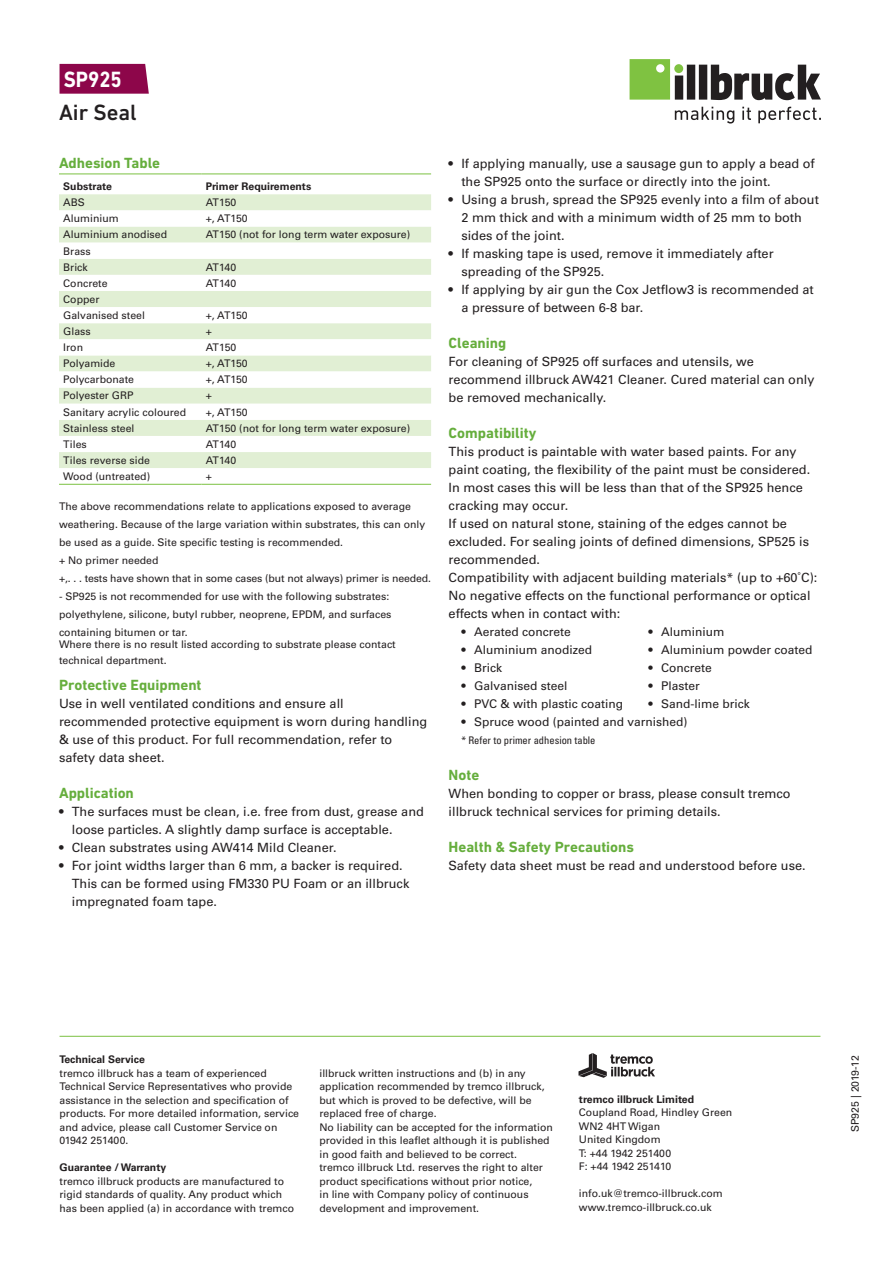
<style>
.page{position:relative;width:893px;height:1263px;background:#fff}
.page>*{position:absolute;margin:0;border:0;box-sizing:border-box;transform-origin:0 0}
.t1{font:500 22.5px "DIN Next W1 G";color:#231f20}
.t2{font:700 22.5px "DIN Next W1 G";color:#fff;scale:.9 1}
.t3{font:700 15px "DIN Next W1 G";color:#66ae3d}
.t4{font:12.75px/18px "Univers LTCYR 55 Roman";color:#231f20}
.t5{font:12px "Univers LTCYR 55 Roman";color:#231f20}
.t6{font:10.5px/13.5px "Univers LTCYR 55 Roman";color:#231f20}
.t7{font:700 10.5px "Univers LTCYR 65";color:#231f20}
.t8{font:condensed 10.5px "Univers LTCYR 57";color:#231f20}
</style>
<div class="page">
<hr style="left:60px;top:1036px;width:760px;height:1px;background:#7bc142">
<svg style="left:630px;top:59px;width:191px;height:41px"></svg>
<svg style="left:675px;top:107px;width:59px;height:17px"></svg>
<svg style="left:742px;top:107px;width:9px;height:13px"></svg>
<svg style="left:758px;top:107px;width:63px;height:16px"></svg>
<svg style="left:578px;top:1053px;width:77px;height:25px"></svg>
<div style="left:60px;top:64px;width:89px;height:30px;background:#8d064a"></div>
<div style="left:59px;top:194px;width:372px;height:16px;background:#e1efd4"></div>
<svg style="left:59px;top:227px;width:372px;height:257px"></svg>
<hr style="left:59px;top:174px;width:143px;height:1px;background:#7bc142">
<hr style="left:202px;top:174px;width:229px;height:1px;background:#7bc142">
<hr style="left:59px;top:484px;width:143px;height:1px;background:#7bc142">
<hr style="left:202px;top:484px;width:229px;height:1px;background:#7bc142">
<h1 class="t2" style="left:64px;top:66px;width:66px">SP925</h1>
<h1 class="t1" style="left:59px;top:99px;width:79px">Air Seal</h1>
<h2 class="t3" style="left:59px;top:154px;width:103px">Adhesion Table</h2>
<p class="t7" style="left:63px;top:179px;width:50px">Substrate</p>
<p class="t7" style="left:206px;top:179px;width:107px">Primer Requirements</p>
<p class="t6" style="left:63px;top:195px;width:23px">ABS</p>
<p class="t6" style="left:206px;top:195px;width:32px">AT150</p>
<p class="t6" style="left:63px;top:211px;width:57px">Aluminium</p>
<p class="t6" style="left:206px;top:211px;width:44px">+, AT150</p>
<p class="t6" style="left:63px;top:227px;width:105px">Aluminium anodised</p>
<p class="t6" style="left:206px;top:227px;width:206px">AT150 (not for long term water exposure)</p>
<p class="t6" style="left:63px;top:242px;width:29px;line-height:16px">Brass<br>Brick</p>
<p class="t6" style="left:206px;top:260px;width:32px">AT140</p>
<p class="t6" style="left:63px;top:276px;width:46px">Concrete</p>
<p class="t6" style="left:206px;top:276px;width:32px">AT140</p>
<p class="t6" style="left:63px;top:291px;width:83px;line-height:16px">Copper<br>Galvanised steel</p>
<p class="t6" style="left:206px;top:308px;width:44px">+, AT150</p>
<p class="t6" style="left:63px;top:324px;width:29px">Glass</p>
<p class="t6" style="left:206px;top:324px;width:8px">+</p>
<p class="t6" style="left:63px;top:340px;width:21px">Iron</p>
<p class="t6" style="left:206px;top:340px;width:32px">AT150</p>
<p class="t6" style="left:63px;top:356px;width:54px">Polyamide</p>
<p class="t6" style="left:206px;top:356px;width:44px">+, AT150</p>
<p class="t6" style="left:63px;top:372px;width:72px">Polycarbonate</p>
<p class="t6" style="left:206px;top:372px;width:44px">+, AT150</p>
<p class="t6" style="left:63px;top:389px;width:72px">Polyester GRP</p>
<p class="t6" style="left:206px;top:389px;width:8px">+</p>
<p class="t6" style="left:63px;top:405px;width:124px">Sanitary acrylic coloured</p>
<p class="t6" style="left:206px;top:405px;width:44px">+, AT150</p>
<p class="t6" style="left:63px;top:421px;width:73px">Stainless steel</p>
<p class="t6" style="left:206px;top:421px;width:206px">AT150 (not for long term water exposure)</p>
<p class="t6" style="left:63px;top:437px;width:25px">Tiles</p>
<p class="t6" style="left:206px;top:437px;width:32px">AT140</p>
<p class="t6" style="left:63px;top:453px;width:88px">Tiles reverse side</p>
<p class="t6" style="left:206px;top:453px;width:32px">AT140</p>
<p class="t6" style="left:63px;top:469px;width:88px">Wood (untreated)</p>
<p class="t6" style="left:206px;top:469px;width:8px">+</p>
<p class="t6" style="left:59px;top:496px;width:374px;line-height:18px">The above recommendations relate to applications exposed to average weathering. Because of the large variation within substrates, this can only be used as a guide. Site specific testing is recommended.<br>+ No primer needed<br>+,. . . tests have shown that in some cases (but not always) primer is needed.</p>
<p class="t6" style="left:59px;top:586px;width:334px;line-height:18px">- SP925 is not recommended for use with the following substrates: polyethylene, silicone, butyl rubber, neoprene, EPDM, and surfaces containing bitumen or tar.</p>
<p class="t6" style="left:59px;top:636px;width:338px;line-height:15.3px">Where there is no result listed according to substrate please contact technical department.</p>
<h2 class="t3" style="left:59px;top:676px;width:144px">Protective Equipment</h2>
<p class="t4" style="left:59px;top:693px;width:370px">Use in well ventilated conditions and ensure all recommended protective equipment is worn during handling &amp; use of this product. For full recommendation, refer to safety data sheet.</p>
<h2 class="t3" style="left:59px;top:784px;width:76px">Application</h2>
<p class="t4" style="left:72px;top:801px;width:354px;text-indent:-13px">• The surfaces must be clean, i.e. free from dust, grease and loose particles. A slightly damp surface is acceptable.</p>
<p class="t4" style="left:59px;top:837px;width:279px">• Clean substrates using AW414 Mild Cleaner.</p>
<p class="t4" style="left:72px;top:855px;width:339px;text-indent:-13px">• For joint widths larger than 6 mm, a backer is required.<br>This can be formed using FM330 PU Foam or an illbruck impregnated foam tape.</p>
<p class="t4" style="left:461px;top:153px;width:355px;text-indent:-13px">• If applying manually, use a sausage gun to apply a bead of the SP925 onto the surface or directly into the joint.</p>
<p class="t4" style="left:461px;top:189px;width:359px;text-indent:-13px">• Using a brush, spread the SP925 evenly into a film of about<br>2 mm thick and with a minimum width of 25 mm to both sides of the joint.</p>
<p class="t4" style="left:461px;top:243px;width:314px;text-indent:-13px">• If masking tape is used, remove it immediately after spreading of the SP925.</p>
<p class="t4" style="left:461px;top:279px;width:354px;text-indent:-13px">• If applying by air gun the Cox Jetflow3 is recommended at a pressure of between 6-8 bar.</p>
<h2 class="t3" style="left:449px;top:334px;width:59px">Cleaning</h2>
<p class="t4" style="left:449px;top:351px;width:367px">For cleaning of SP925 off surfaces and utensils, we recommend illbruck AW421 Cleaner. Cured material can only be removed mechanically.</p>
<h2 class="t3" style="left:449px;top:424px;width:89px">Compatibility</h2>
<p class="t4" style="left:449px;top:441px;width:370px">This product is paintable with water based paints. For any paint coating, the flexibility of the paint must be considered.<br>In most cases this will be less than that of the SP925 hence cracking may occur.<br>If used on natural stone, staining of the edges cannot be excluded. For sealing joints of defined dimensions, SP525 is recommended.<br>Compatibility with adjacent building materials* (up to +60˚C):<br>No negative effects on the functional performance or optical effects when in contact with:</p>
<p class="t5" style="left:461px;top:623px;width:111px">• Aerated concrete</p>
<p class="t5" style="left:648px;top:623px;width:78px">• Aluminium</p>
<p class="t5" style="left:461px;top:641px;width:132px">• Aluminium anodized</p>
<p class="t5" style="left:648px;top:641px;width:166px">• Aluminium powder coated</p>
<p class="t5" style="left:461px;top:659px;width:42px">• Brick</p>
<p class="t5" style="left:648px;top:659px;width:65px">• Concrete</p>
<p class="t5" style="left:461px;top:677px;width:108px">• Galvanised steel</p>
<p class="t5" style="left:648px;top:677px;width:53px">• Plaster</p>
<p class="t5" style="left:461px;top:695px;width:163px">• PVC &amp; with plastic coating</p>
<p class="t5" style="left:648px;top:695px;width:103px">• Sand-lime brick</p>
<p class="t5" style="left:461px;top:713px;width:228px">• Spruce wood (painted and varnished)</p>
<p class="t8" style="left:461px;top:733px;width:136px">* Refer to primer adhesion table</p>
<h2 class="t3" style="left:449px;top:766px;width:32px">Note</h2>
<p class="t4" style="left:449px;top:783px;width:344px">When bonding to copper or brass, please consult tremco illbruck technical services for priming details.</p>
<h2 class="t3" style="left:449px;top:838px;width:187px">Health &amp; Safety Precautions</h2>
<p class="t4" style="left:449px;top:855px;width:359px">Safety data sheet must be read and understood before use.</p>
<p class="t7" style="left:60px;top:1052px;width:87px">Technical Service</p>
<p class="t6" style="left:60px;top:1066px;width:241px">tremco illbruck has a team of experienced Technical Service Representatives who provide assistance in the selection and specification of products. For more detailed information, service and advice, please call Customer Service on 01942 251400.</p>
<p class="t7" style="left:60px;top:1160px;width:108px">Guarantee / Warranty</p>
<p class="t6" style="left:60px;top:1174px;width:236px">tremco illbruck products are manufactured to rigid standards of quality. Any product which has been applied (a) in accordance with tremco</p>
<p class="t6" style="left:319px;top:1066px;width:235px">illbruck written instructions and (b) in any application recommended by tremco illbruck, but which is proved to be defective, will be replaced free of charge.<br>No liability can be accepted for the information provided in this leaflet although it is published in good faith and believed to be correct. tremco illbruck Ltd. reserves the right to alter product specifications without prior notice,<br>in line with Company policy of continuous development and improvement.</p>
<p class="t7" style="left:579px;top:1091px;width:117px">tremco illbruck Limited</p>
<p class="t6" style="left:579px;top:1105px;width:155px">Coupland Road, Hindley Green<br>WN2 4HT Wigan<br>United Kingdom<br>T: +44 1942 251400<br>F: +44 1942 251410</p>
<p class="t6" style="left:579px;top:1186px;width:145px">info.uk@tremco-illbruck.com www.tremco-illbruck.co.uk</p>
<p class="t6" style="left:848px;top:1132px;width:78px;rotate:-90deg">SP925 | 2019-12</p>
</div>
